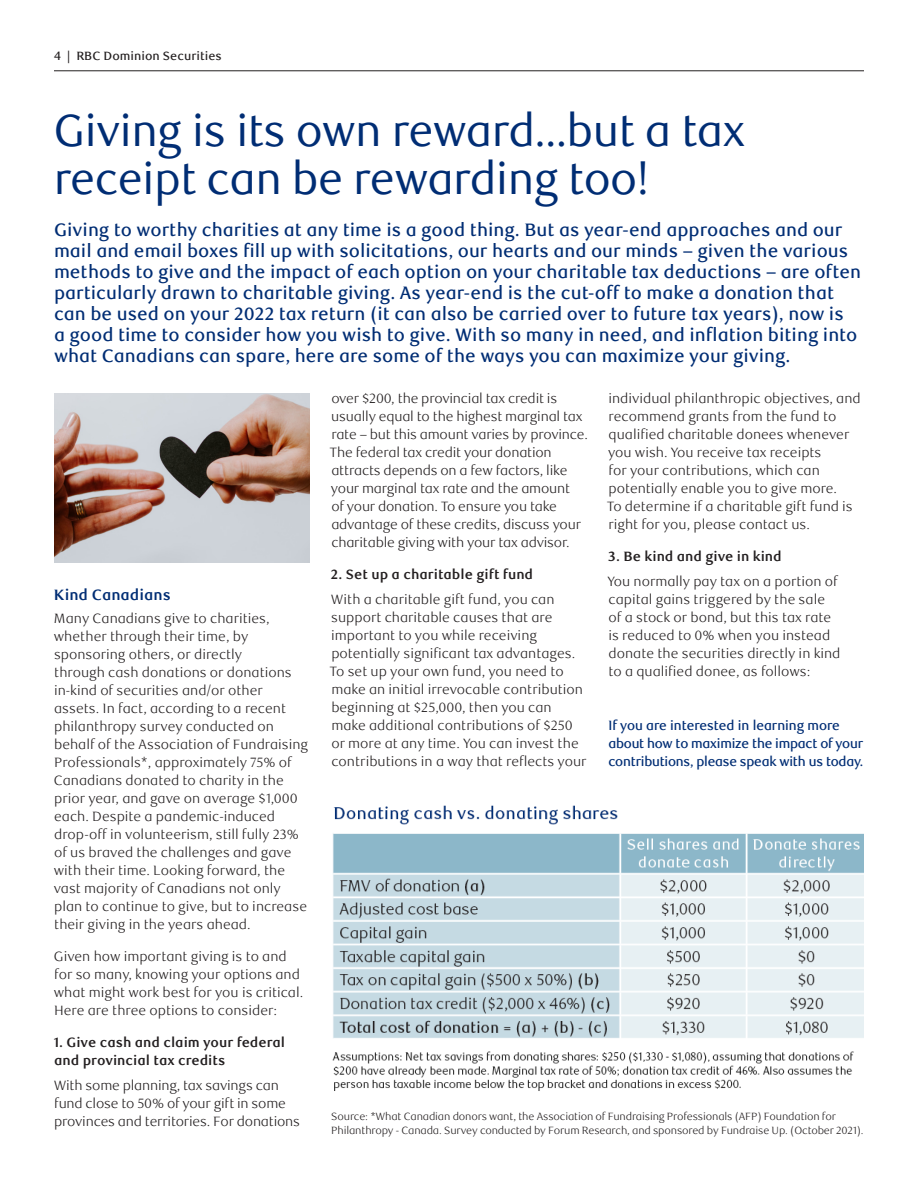
<style>
.page{position:relative;width:918px;height:1188px;background:#fff}
.page>*{position:absolute;margin:0;border:0;box-sizing:border-box;transform-origin:0 0}
.t1{font:45px/48px "RBC Display";color:#002d74}
.t2{font:500 18px/21px "RBC Text";color:#002d74}
.t3{font:700 15px "RBC Text";color:#002d74}
.t4{font:300 13.5px/18px "RBC Text";color:#231f20}
.t5{font:500 13.5px/18px "RBC Display";letter-spacing:-.015em;color:#002d74}
.t6{font:700 13.5px/18px "RBC Text";color:#231f20}
.t7{font:500 12px "RBC Text";color:#231f20}
.t8{font:300 10.5px/13.5px "RBC Text";letter-spacing:-.015em;color:#231f20}
</style>
<div class="page">
<hr style="left:54px;top:71px;width:810px;height:1px;background:#231f20">
<img style="left:54px;top:393px;width:256px;height:170px">
<img style="left:332px;top:805px;width:532px;height:286px">
<p class="t7" style="left:54px;top:49px;width:169px">4 | RBC Dominion Securities</p>
<h1 class="t1" style="left:54px;top:107px;width:692px">Giving is its own reward…but a tax receipt can be rewarding too!</h1>
<p class="t2" style="left:54px;top:220px;width:809px">Giving to worthy charities at any time is a good thing. But as year-end approaches and our mail and email boxes fill up with solicitations, our hearts and our minds – given the various methods to give and the impact of each option on your charitable tax deductions – are often particularly drawn to charitable giving. As year-end is the cut-off to make a donation that can be used on your 2022 tax return (it can also be carried over to future tax years), now is<br>a good time to consider how you wish to give. With so many in need, and inflation biting into what Canadians can spare, here are some of the ways you can maximize your giving.</p>
<p class="t3" style="left:54px;top:586px;width:118px">Kind Canadians</p>
<p class="t4" style="left:54px;top:610px;width:256px">Many Canadians give to charities, whether through their time, by sponsoring others, or directly<br>through cash donations or donations in-kind of securities and/or other assets. In fact, according to a recent philanthropy survey conducted on behalf of the Association of Fundraising Professionals*, approximately 75% of Canadians donated to charity in the prior year, and gave on average $1,000 each. Despite a pandemic-induced drop-off in volunteerism, still fully 23% of us braved the challenges and gave with their time. Looking forward, the vast majority of Canadians not only plan to continue to give, but to increase their giving in the years ahead.</p>
<p class="t4" style="left:54px;top:948px;width:251px">Given how important giving is to and for so many, knowing your options and what might work best for you is critical.<br>Here are three options to consider:</p>
<p class="t6" style="left:54px;top:1034px;width:233px">1. Give cash and claim your federal and provincial tax credits</p>
<p class="t4" style="left:54px;top:1077px;width:248px">With some planning, tax savings can fund close to 50% of your gift in some provinces and territories. For donations</p>
<p class="t4" style="left:330px;top:389px;width:260px">over $200, the provincial tax credit is usually equal to the highest marginal tax rate – but this amount varies by province.<br>The federal tax credit your donation attracts depends on a few factors, like your marginal tax rate and the amount<br>of your donation. To ensure you take advantage of these credits, discuss your charitable giving with your tax advisor.</p>
<p class="t6" style="left:331px;top:566px;width:204px">2. Set up a charitable gift fund</p>
<p class="t4" style="left:330px;top:590px;width:258px">With a charitable gift fund, you can support charitable causes that are important to you while receiving potentially significant tax advantages.<br>To set up your own fund, you need to make an initial irrevocable contribution beginning at $25,000, then you can make additional contributions of $250 or more at any time. You can invest the contributions in a way that reflects your</p>
<p class="t4" style="left:607px;top:389px;width:255px">individual philanthropic objectives, and recommend grants from the fund to qualified charitable donees whenever you wish. You receive tax receipts<br>for your contributions, which can potentially enable you to give more.<br>To determine if a charitable gift fund is right for you, please contact us.</p>
<p class="t6" style="left:608px;top:548px;width:175px">3. Be kind and give in kind</p>
<p class="t4" style="left:608px;top:572px;width:234px">You normally pay tax on a portion of capital gains triggered by the sale<br>of a stock or bond, but this tax rate is reduced to 0% when you instead donate the securities directly in kind to a qualified donee, as follows:</p>
<p class="t5" style="left:608px;top:716px;width:256px">If you are interested in learning more about how to maximize the impact of your contributions, please speak with us today.</p>
<p class="t8" style="left:331px;top:1110px;width:534px">Source: *What Canadian donors want, the Association of Fundraising Professionals (AFP) Foundation for<br>Philanthropy - Canada. Survey conducted by Forum Research, and sponsored by Fundraise Up. (October 2021).</p>
</div>
